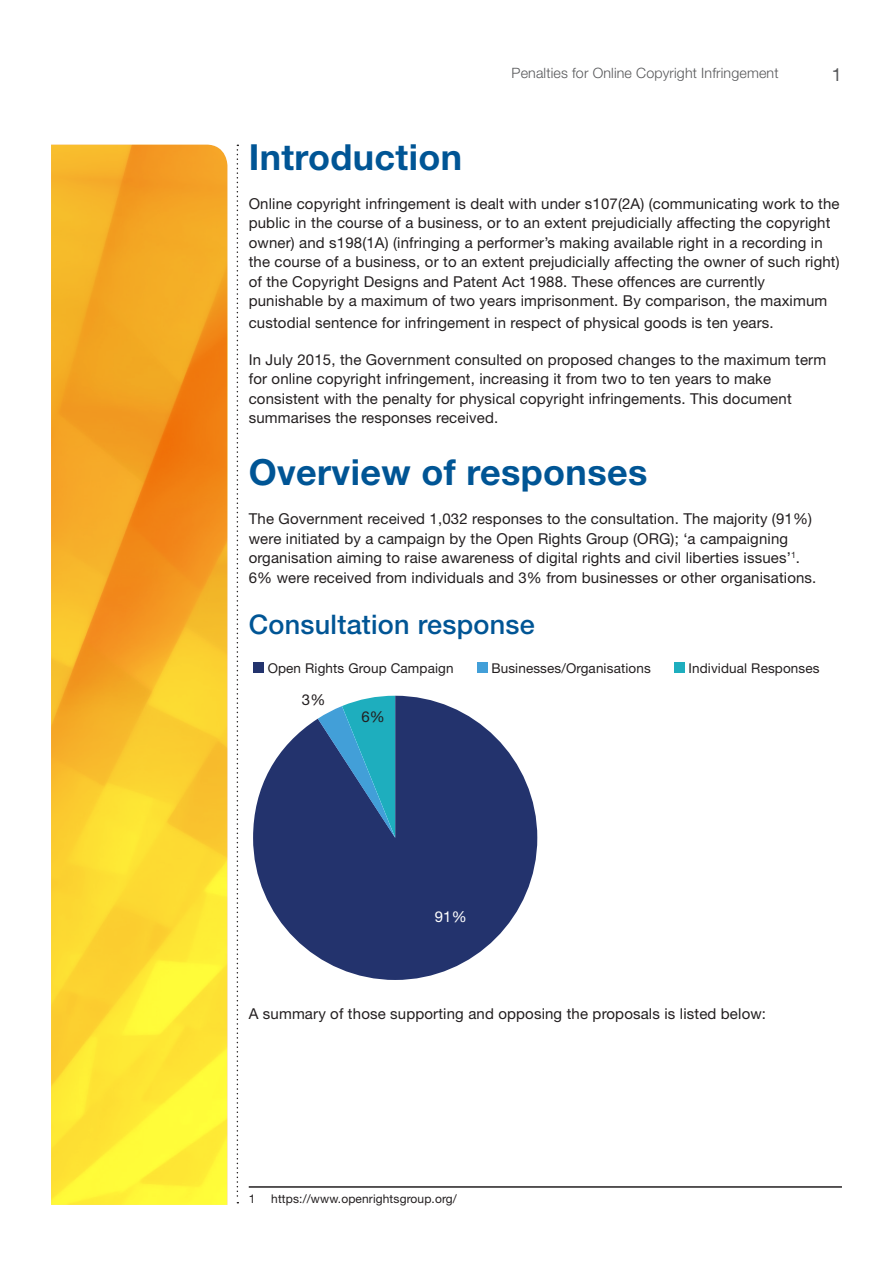
<style>
.page{position:relative;width:893px;height:1263px;background:#fff}
.page>*{position:absolute;margin:0;border:0;box-sizing:border-box;transform-origin:0 0}
.t1{font:700 36px "Helvetica Neue LT Std";letter-spacing:.01em;color:#005595}
.t2{font:500 27px "Helvetica Neue LT Std";letter-spacing:.01em;color:#005595}
.t3{font:18px "Helvetica Neue LT Std";color:#57585a}
.t4{font:15px/19.5px "Helvetica Neue LT Std";letter-spacing:.01em;color:#231f20}
.t5{font:15px "Helvetica Neue LT Std";color:#fff}
.t6{font:300 14.25px "Helvetica Neue LT Std";letter-spacing:.01em;color:#57585a}
.t7{font:13.5px "Helvetica Neue LT Std";letter-spacing:.01em;color:#231f20}
.t8{font:12px "Helvetica Neue LT Std";letter-spacing:.01em;color:#231f20}
</style>
<div class="page">
<svg style="left:237px;top:145px;width:1px;height:1058px"></svg>
<hr style="left:249px;top:1186px;width:593px;height:2px;background:#231f20">
<img style="left:51px;top:145px;width:176px;height:1060px">
<div style="left:253px;top:662px;width:10px;height:11px;background:#23336d"></div>
<div style="left:477px;top:662px;width:10px;height:11px;background:#429fd8"></div>
<div style="left:674px;top:662px;width:10px;height:11px;background:#1eaebe"></div>
<svg style="left:253px;top:696px;width:284px;height:284px;fill:#23336d"></svg>
<p class="t6" style="left:512px;top:64px;width:269px">Penalties for Online Copyright Infringement</p>
<p class="t3" style="left:832px;top:64px;width:12px">1</p>
<h1 class="t1" style="left:249px;top:135px;width:215px">Introduction</h1>
<p class="t4" style="left:249px;top:194px;width:592px">Online copyright infringement is dealt with under s107(2A) (communicating work to the public in the course of a business, or to an extent prejudicially affecting the copyright owner) and s198(1A) (infringing a performer’s making available right in a recording in the course of a business, or to an extent prejudicially affecting the owner of such right) of the Copyright Designs and Patent Act 1988. These offences are currently punishable by a maximum of two years imprisonment. By comparison, the maximum</p>
<p class="t4" style="left:249px;top:313px;width:526px">custodial sentence for infringement in respect of physical goods is ten years.</p>
<p class="t4" style="left:249px;top:349px;width:579px">In July 2015, the Government consulted on proposed changes to the maximum term for online copyright infringement, increasing it from two to ten years to make consistent with the penalty for physical copyright infringements. This document summarises the responses received.</p>
<h1 class="t1" style="left:249px;top:450px;width:400px">Overview of responses</h1>
<p class="t4" style="left:249px;top:509px;width:569px">The Government received 1,032 responses to the consultation. The majority (91%) were initiated by a campaign by the Open Rights Group (ORG); ‘a campaigning organisation aiming to raise awareness of digital rights and civil liberties issues’<sup>1</sup>.<br>6% were received from individuals and 3% from businesses or other organisations.</p>
<p class="t2" style="left:249px;top:608px;width:288px">Consultation response</p>
<p class="t7" style="left:268px;top:660px;width:187px">Open Rights Group Campaign</p>
<p class="t7" style="left:491px;top:660px;width:161px">Businesses/Organisations</p>
<p class="t7" style="left:688px;top:660px;width:133px">Individual Responses</p>
<p class="t4" style="left:302px;top:689px;width:25px">3%</p>
<p class="t4" style="left:361px;top:706px;width:25px">6%</p>
<p class="t5" style="left:435px;top:908px;width:33px">91%</p>
<p class="t4" style="left:249px;top:1003px;width:519px">A summary of those supporting and opposing the proposals is listed below:</p>
<p class="t8" style="left:249px;top:1192px;width:8px">1</p>
<p class="t8" style="left:271px;top:1192px;width:187px">https://www.openrightsgroup.org/</p>
</div>
